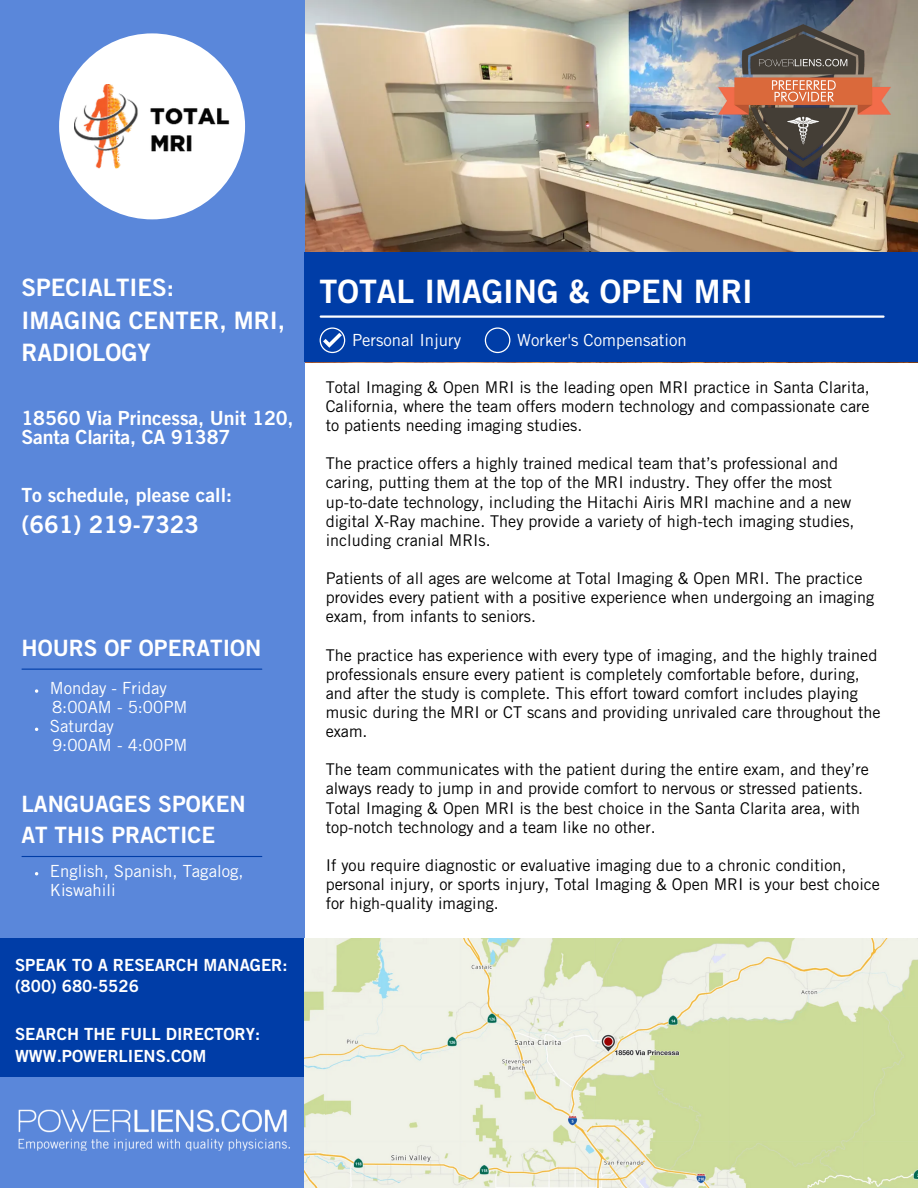
<style>
.page{position:relative;width:918px;height:1188px;background:#fff}
.page>*{position:absolute;margin:0;border:0;box-sizing:border-box;transform-origin:0 0}
.t1{font:32.25px "Trade Gothic LT Std Bd 2";color:#fff}
.t2{font:24px/32.7px "Trade Gothic LT Std Bd 2";color:#fff}
.t3{font:22.5px/31.5px "Trade Gothic LT Std Bd 2";color:#fff}
.t4{font:19.5px/19.2px "Trade Gothic LT Std Bd 2";letter-spacing:-.005em;color:#fff}
.t5{font:16.8px/19.2px "Trade Gothic LT Std";color:#fff}
.t6{font:16.8px/21.3px "Trade Gothic LT Std Bd 2";color:#fff}
.t7{font:16.2px/19.2px "Trade Gothic LT Std";color:#000}
</style>
<div class="page">
<img style="left:305px;top:0;width:613px;height:253px">
<div style="left:0;top:0;width:305px;height:1188px;background:#5a87da"></div>
<img style="left:18px;top:1109px;width:272px;height:42px">
<div style="left:0;top:938px;width:305px;height:139px;background:#003da7"></div>
<div style="left:305px;top:253px;width:613px;height:109px;background:#003da7"></div>
<hr style="left:321px;top:315px;width:563px;height:3px;background:#fff">
<svg style="left:485px;top:327px;width:25px;height:26px"></svg>
<img style="left:305px;top:938px;width:613px;height:250px">
<svg style="left:320px;top:327px;width:25px;height:26px"></svg>
<div style="left:59px;top:33px;width:186px;height:186px;background:#fff;border-radius:50%"></div>
<img style="left:719px;top:24px;width:172px;height:143px">
<img style="left:75px;top:85px;width:155px;height:83px">
<hr style="left:22px;top:856px;width:240px;height:1px;background:#003da7">
<hr style="left:22px;top:669px;width:240px;height:1px;background:#003da7">
<svg style="left:35px;top:689px;width:3px;height:4px"></svg>
<p class="t2" style="left:21px;top:274px;width:154px">SPECIALTIES:</p>
<h3 class="t1" style="left:320px;top:280px;width:435px">TOTAL IMAGING &amp; OPEN MRI</h3>
<p class="t2" style="left:21px;top:307px;width:265px">IMAGING CENTER, MRI,<br>RADIOLOGY</p>
<h5 class="t5" style="left:352px;top:333px;width:111px">Personal Injury</h5>
<h2 class="t5" style="left:517px;top:333px;width:171px">Worker's Compensation</h2>
<p class="t7" style="left:326px;top:380px;width:546px;text-align:justify">Total Imaging &amp; Open MRI is the leading open MRI practice in Santa Clarita, California, where the team offers modern technology and compassionate care to patients needing imaging studies.</p>
<h4 class="t7" style="left:326px;top:456px;width:514px">The practice offers a highly trained medical team that’s professional and caring, putting them at the top of the MRI industry. They offer the most</h4>
<p class="t7" style="left:326px;top:494px;width:530px">up-to-date technology, including the Hitachi Airis MRI machine and a new digital X-Ray machine. They provide a variety of high-tech imaging studies, including cranial MRIs.</p>
<p class="t7" style="left:326px;top:571px;width:550px">Patients of all ages are welcome at Total Imaging &amp; Open MRI. The practice provides every patient with a positive experience when undergoing an imaging exam, from infants to seniors.</p>
<p class="t7" style="left:326px;top:647px;width:556px">The practice has experience with every type of imaging, and the highly trained professionals ensure every patient is completely comfortable before, during, and after the study is complete. This effort toward comfort includes playing music during the MRI or CT scans and providing unrivaled care throughout the exam.</p>
<p class="t7" style="left:326px;top:762px;width:545px">The team communicates with the patient during the entire exam, and they’re always ready to jump in and provide comfort to nervous or stressed patients.<br>Total Imaging &amp; Open MRI is the best choice in the Santa Clarita area, with top-notch technology and a team like no other.</p>
<p class="t7" style="left:326px;top:858px;width:556px">If you require diagnostic or evaluative imaging due to a chronic condition, personal injury, or sports injury, Total Imaging &amp; Open MRI is your best choice for high-quality imaging.</p>
<h5 class="t4" style="left:21px;top:411px;width:274px">18560 Via Princessa, Unit 120,<br>Santa Clarita, CA 91387</h5>
<p class="t4" style="left:21px;top:488px;width:212px">To schedule, please call:</p>
<p class="t2" style="left:21px;top:511px;width:179px">(661) 219-7323</p>
<p class="t3" style="left:21px;top:635px;width:242px">HOURS OF OPERATION</p>
<p class="t5" style="left:50px;top:681px;width:119px">Monday - Friday</p>
<p class="t5" style="left:52px;top:700px;width:137px">8:00AM - 5:00PM</p>
<p class="t5" style="left:50px;top:719px;width:66px">Saturday</p>
<p class="t5" style="left:52px;top:738px;width:137px">9:00AM - 4:00PM</p>
<p class="t3" style="left:21px;top:791px;width:226px">LANGUAGES SPOKEN<br>AT THIS PRACTICE</p>
<p class="t5" style="left:50px;top:863px;width:195px">English, Spanish, Tagalog,<br>Kiswahili</p>
<p class="t6" style="left:15px;top:956px;width:274px">SPEAK TO A RESEARCH MANAGER: (800) 680-5526</p>
<p class="t6" style="left:15px;top:1026px;width:247px">SEARCH THE FULL DIRECTORY:<br>WWW.POWERLIENS.COM</p>
</div>
